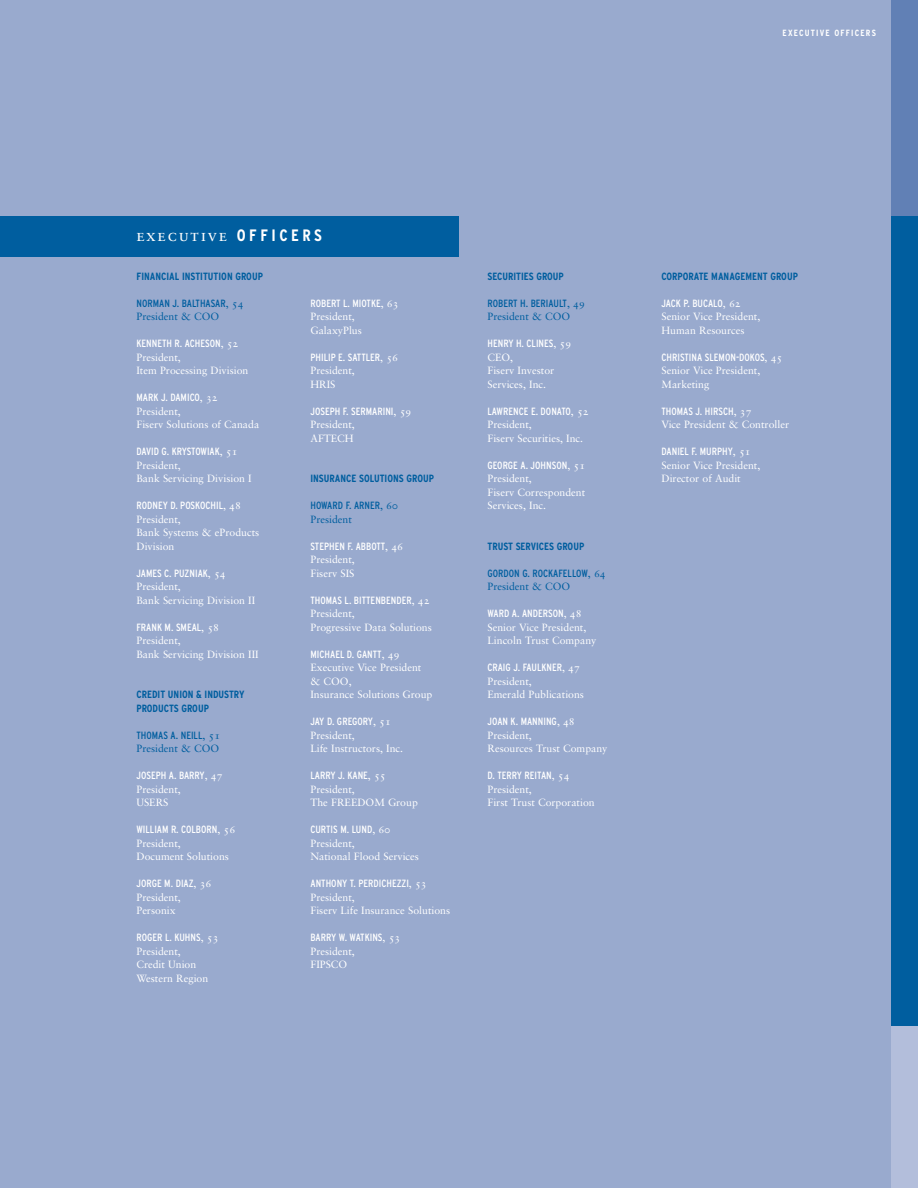
<style>
.page{position:relative;width:918px;height:1188px;background:#99aace}
.page>*{position:absolute;margin:0;border:0;box-sizing:border-box;transform-origin:0 0}
.t1{font:16.5px "Sabon Roman SC";letter-spacing:.11em;color:#fff}
.t2{font:10.5px/13.5px "Sabon";color:#fff}
.t3{font:condensed 10.5px "Interstate";color:#fff}
.t4{font:700 condensed 10.5px/13.5px "Interstate";color:#005e9f}
.t5{font:condensed 10.5px "Interstate";color:#005e9f}
.t6{font:10.5px "Sabon";color:#005e9f}
.t7{font:700 condensed 9px "Interstate";letter-spacing:.13em;color:#fff}
.s1{font-family:"Interstate";font-weight:700;font-stretch:condensed}
.s2{font-family:"Sabon";font-stretch:normal}
.s3{font-family:"Sabon Roman SC";font-stretch:normal}
</style>
<div class="page">
<div style="left:891px;top:0;width:27px;height:1188px;background:#005e9f"></div>
<div style="left:891px;top:0;width:27px;height:216px;background:#6180b5"></div>
<div style="left:891px;top:1026px;width:27px;height:162px;background:#b3bedb"></div>
<div style="left:0;top:216px;width:459px;height:40px;background:#005e9f"></div>
<p class="t7" style="left:783px;top:29px;width:95px">EXECUTIVE OFFICERS</p>
<h1 class="t1" style="left:136px;top:229px;width:187px">executive <span class="s1">OFFICERS</span></h1>
<p class="t4" style="left:136px;top:270px;width:128px">FINANCIAL INSTITUTION GROUP</p>
<p class="t5" style="left:136px;top:299px;width:109px">NORMAN J. BALTHASAR<span class="s2">,</span> <span class="s3">54</span></p>
<p class="t6" style="left:136px;top:312px;width:84px">President &amp; COO</p>
<p class="t3" style="left:136px;top:340px;width:103px">KENNETH R. ACHESON<span class="s2">,</span> <span class="s3">52</span></p>
<p class="t2" style="left:136px;top:351px;width:113px">President,<br>Item Processing Division</p>
<p class="t3" style="left:136px;top:394px;width:83px">MARK J. DAMICO<span class="s2">,</span> <span class="s3">32</span></p>
<p class="t2" style="left:136px;top:405px;width:124px">President,<br>Fiserv Solutions of Canada</p>
<p class="t3" style="left:136px;top:448px;width:103px">DAVID G. KRYSTOWIAK<span class="s2">,</span> <span class="s3">51</span></p>
<p class="t2" style="left:136px;top:459px;width:117px">President,<br>Bank Servicing Division I</p>
<p class="t3" style="left:136px;top:502px;width:106px">RODNEY D. POSKOCHIL<span class="s2">,</span> <span class="s3">48</span></p>
<p class="t2" style="left:136px;top:513px;width:124px">President,<br>Bank Systems &amp; eProducts<br>Division</p>
<p class="t3" style="left:136px;top:569px;width:91px">JAMES C. PUZNIAK<span class="s2">,</span> <span class="s3">54</span></p>
<p class="t2" style="left:136px;top:581px;width:120px">President,<br>Bank Servicing Division II</p>
<p class="t3" style="left:136px;top:623px;width:84px">FRANK M. SMEAL<span class="s2">,</span> <span class="s3">58</span></p>
<p class="t2" style="left:136px;top:635px;width:124px">President,<br>Bank Servicing Division III</p>
<p class="t4" style="left:136px;top:689px;width:109px">CREDIT UNION &amp; INDUSTRY<br>PRODUCTS GROUP</p>
<p class="t5" style="left:136px;top:731px;width:85px">THOMAS A. NEILL<span class="s2">,</span> <span class="s3">51</span></p>
<p class="t6" style="left:136px;top:744px;width:84px">President &amp; COO</p>
<p class="t3" style="left:136px;top:772px;width:88px">JOSEPH A. BARRY<span class="s2">,</span> <span class="s3">47</span></p>
<p class="t2" style="left:136px;top:783px;width:46px">President,<br>USERS</p>
<p class="t3" style="left:136px;top:826px;width:100px">WILLIAM R. COLBORN<span class="s2">,</span> <span class="s3">56</span></p>
<p class="t2" style="left:136px;top:837px;width:94px">President,<br>Document Solutions</p>
<p class="t3" style="left:136px;top:880px;width:76px">JORGE M. DIAZ<span class="s2">,</span> <span class="s3">36</span></p>
<p class="t2" style="left:136px;top:891px;width:46px">President,<br>Personix</p>
<p class="t3" style="left:136px;top:934px;width:84px">ROGER L. KUHNS<span class="s2">,</span> <span class="s3">53</span></p>
<p class="t2" style="left:136px;top:945px;width:73px">President,<br>Credit Union<br>Western Region</p>
<p class="t3" style="left:310px;top:299px;width:90px">ROBERT L. MIOTKE<span class="s2">,</span> <span class="s3">63</span></p>
<p class="t2" style="left:310px;top:310px;width:53px">President,<br>GalaxyPlus</p>
<p class="t3" style="left:310px;top:353px;width:89px">PHILIP E. SATTLER<span class="s2">,</span> <span class="s3">56</span></p>
<p class="t2" style="left:310px;top:364px;width:46px">President,<br>HRIS</p>
<p class="t3" style="left:310px;top:407px;width:102px">JOSEPH F. SERMARINI<span class="s2">,</span> <span class="s3">59</span></p>
<p class="t2" style="left:310px;top:418px;width:46px">President,<br>AFTECH</p>
<p class="t4" style="left:310px;top:472px;width:125px">INSURANCE SOLUTIONS GROUP</p>
<p class="t5" style="left:310px;top:501px;width:89px">HOWARD F. ARNER<span class="s2">,</span> <span class="s3">60</span></p>
<p class="t6" style="left:310px;top:514px;width:43px">President</p>
<p class="t3" style="left:310px;top:542px;width:94px">STEPHEN F. ABBOTT<span class="s2">,</span> <span class="s3">46</span></p>
<p class="t2" style="left:311px;top:553px;width:46px">President,<br>Fiserv SIS</p>
<p class="t3" style="left:311px;top:596px;width:121px">THOMAS L. BITTENBENDER<span class="s2">,</span> <span class="s3">42</span></p>
<p class="t2" style="left:310px;top:607px;width:123px">President,<br>Progressive Data Solutions</p>
<p class="t3" style="left:310px;top:650px;width:91px">MICHAEL D. GANTT<span class="s2">,</span> <span class="s3">49</span></p>
<p class="t2" style="left:310px;top:661px;width:123px">Executive Vice President &amp; COO,<br>Insurance Solutions Group</p>
<p class="t3" style="left:310px;top:717px;width:82px">JAY D. GREGORY<span class="s2">,</span> <span class="s3">51</span></p>
<p class="t2" style="left:311px;top:729px;width:94px">President,<br>Life Instructors, Inc.</p>
<p class="t3" style="left:311px;top:771px;width:77px">LARRY J. KANE<span class="s2">,</span> <span class="s3">55</span></p>
<p class="t2" style="left:311px;top:783px;width:109px">President,<br>The FREEDOM Group</p>
<p class="t3" style="left:311px;top:825px;width:81px">CURTIS M. LUND<span class="s2">,</span> <span class="s3">60</span></p>
<p class="t2" style="left:311px;top:837px;width:110px">President,<br>National Flood Services</p>
<p class="t3" style="left:311px;top:879px;width:118px">ANTHONY T. PERDICHEZZI<span class="s2">,</span> <span class="s3">53</span></p>
<p class="t2" style="left:311px;top:891px;width:141px">President,<br>Fiserv Life Insurance Solutions</p>
<p class="t3" style="left:311px;top:933px;width:91px">BARRY W. WATKINS<span class="s2">,</span> <span class="s3">53</span></p>
<p class="t2" style="left:311px;top:945px;width:46px">President,<br>FIPSCO</p>
<p class="t4" style="left:488px;top:270px;width:78px">SECURITIES GROUP</p>
<p class="t5" style="left:488px;top:299px;width:99px">ROBERT H. BERIAULT<span class="s2">,</span> <span class="s3">49</span></p>
<p class="t6" style="left:488px;top:312px;width:84px">President &amp; COO</p>
<p class="t3" style="left:488px;top:340px;width:85px">HENRY H. CLINES<span class="s2">,</span> <span class="s3">59</span></p>
<p class="t2" style="left:488px;top:351px;width:68px">CEO,<br>Fiserv Investor<br>Services, Inc.</p>
<p class="t3" style="left:488px;top:407px;width:103px">LAWRENCE E. DONATO<span class="s2">,</span> <span class="s3">52</span></p>
<p class="t2" style="left:488px;top:419px;width:97px">President,<br>Fiserv Securities, Inc.</p>
<p class="t3" style="left:488px;top:461px;width:99px">GEORGE A. JOHNSON<span class="s2">,</span> <span class="s3">51</span></p>
<p class="t2" style="left:488px;top:473px;width:99px">President,<br>Fiserv Correspondent<br>Services, Inc.</p>
<p class="t4" style="left:488px;top:540px;width:98px">TRUST SERVICES GROUP</p>
<p class="t5" style="left:488px;top:569px;width:120px">GORDON G. ROCKAFELLOW<span class="s2">,</span> <span class="s3">64</span></p>
<p class="t6" style="left:488px;top:582px;width:84px">President &amp; COO</p>
<p class="t3" style="left:488px;top:610px;width:96px">WARD A. ANDERSON<span class="s2">,</span> <span class="s3">48</span></p>
<p class="t2" style="left:488px;top:621px;width:110px">Senior Vice President,<br>Lincoln Trust Company</p>
<p class="t3" style="left:488px;top:664px;width:94px">CRAIG J. FAULKNER<span class="s2">,</span> <span class="s3">47</span></p>
<p class="t2" style="left:488px;top:675px;width:98px">President,<br>Emerald Publications</p>
<p class="t3" style="left:488px;top:718px;width:89px">JOAN K. MANNING<span class="s2">,</span> <span class="s3">48</span></p>
<p class="t2" style="left:488px;top:729px;width:122px">President,<br>Resources Trust Company</p>
<p class="t3" style="left:488px;top:772px;width:84px">D. TERRY REITAN<span class="s2">,</span> <span class="s3">54</span></p>
<p class="t2" style="left:488px;top:783px;width:109px">President,<br>First Trust Corporation</p>
<p class="t4" style="left:662px;top:270px;width:138px">CORPORATE MANAGEMENT GROUP</p>
<p class="t3" style="left:662px;top:299px;width:81px">JACK P. BUCALO<span class="s2">,</span> <span class="s3">62</span></p>
<p class="t2" style="left:662px;top:311px;width:100px">Senior Vice President,<br>Human Resources</p>
<p class="t3" style="left:662px;top:353px;width:122px">CHRISTINA SLEMON-DOKOS<span class="s2">,</span> <span class="s3">45</span></p>
<p class="t2" style="left:662px;top:365px;width:100px">Senior Vice President,<br>Marketing</p>
<p class="t3" style="left:662px;top:407px;width:92px">THOMAS J. HIRSCH<span class="s2">,</span> <span class="s3">37</span></p>
<p class="t2" style="left:662px;top:419px;width:129px">Vice President &amp; Controller</p>
<p class="t3" style="left:662px;top:448px;width:91px">DANIEL F. MURPHY<span class="s2">,</span> <span class="s3">51</span></p>
<p class="t2" style="left:662px;top:459px;width:100px">Senior Vice President,<br>Director of Audit</p>
</div>
